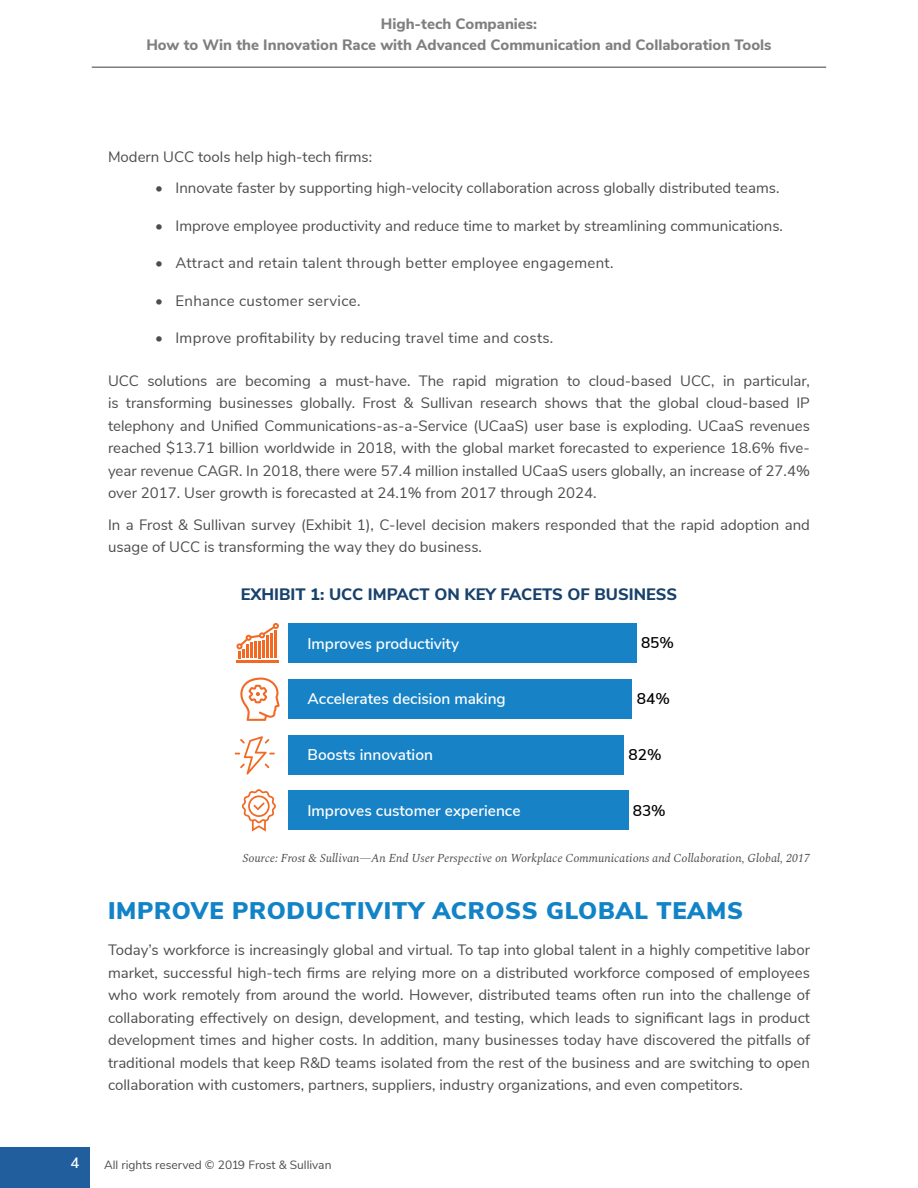
<style>
.page{position:relative;width:918px;height:1188px;background:#fff}
.page>*{position:absolute;margin:0;border:0;box-sizing:border-box;transform-origin:0 0}
.t1{font:900 24px "Nunito Sans";letter-spacing:.03em;color:#1283c6}
.t2{font:800 16.5px "Nunito Sans";color:#18426b}
.t3{font:600 15.45px "Nunito Sans";color:#fff}
.t4{font:600 15.45px "Nunito Sans";color:#000}
.t5{font:15px/22.5px "Nunito Sans";color:#4d4d4f;text-align:justify}
.t6{font:15px "Nunito Sans";letter-spacing:.02em;color:#4d4d4f}
.t7{font:800 15px/21px "Nunito Sans";color:#7f7f7f;text-align:center}
.t8{font:600 15px "Nunito Sans";color:#fff}
.t9{font:italic 12px "Spectral";color:#4d4d4f}
.t10{font:12px "Nunito Sans";color:#4d4d4f}
</style>
<div class="page">
<div style="left:0;top:1147px;width:90px;height:41px;background:#215e9e"></div>
<hr style="left:92px;top:66px;width:734px;height:2px;background:#7f7f7f">
<div style="left:288px;top:791px;width:340px;height:39px;background:#1782c5"></div>
<div style="left:288px;top:735px;width:336px;height:39px;background:#1782c5"></div>
<div style="left:288px;top:679px;width:344px;height:39px;background:#1782c5"></div>
<div style="left:288px;top:623px;width:349px;height:39px;background:#1782c5"></div>
<svg style="left:242px;top:789px;width:34px;height:43px"></svg>
<svg style="left:236px;top:623px;width:43px;height:35px"></svg>
<hr style="left:267px;top:636px;width:2px;height:22px;background:#f16923">
<hr style="left:271px;top:633px;width:2px;height:25px;background:#f16923">
<hr style="left:275px;top:631px;width:2px;height:27px;background:#f16923">
<hr style="left:236px;top:660px;width:43px;height:2px;background:#f16923">
<svg style="left:235px;top:736px;width:40px;height:39px"></svg>
<svg style="left:240px;top:678px;width:40px;height:43px"></svg>
<p class="t7" style="left:146px;top:13px;width:627px">High-tech Companies:<br>How to Win the Innovation Race with Advanced Communication and Collaboration Tools</p>
<p class="t5" style="left:108px;top:144px;width:266px">Modern UCC tools help high-tech firms:</p>
<p class="t5" style="left:155px;top:176px;width:626px">• Innovate faster by supporting high-velocity collaboration across globally distributed teams.</p>
<p class="t5" style="left:155px;top:213px;width:629px">• Improve employee productivity and reduce time to market by streamlining communications.</p>
<p class="t6" style="left:155px;top:252px;width:460px">• Attract and retain talent through better employee engagement.</p>
<p class="t6" style="left:155px;top:290px;width:207px">• Enhance customer service.</p>
<p class="t6" style="left:155px;top:327px;width:400px">• Improve profitability by reducing travel time and costs.</p>
<p class="t5" style="left:108px;top:369px;width:704px">UCC solutions are becoming a must-have. The rapid migration to cloud-based UCC, in particular, is transforming businesses globally. Frost &amp; Sullivan research shows that the global cloud-based IP telephony and Unified Communications-as-a-Service (UCaaS) user base is exploding. UCaaS revenues reached $13.71 billion worldwide in 2018, with the global market forecasted to experience 18.6% five&shy;year revenue CAGR. In 2018, there were 57.4 million installed UCaaS users globally, an increase of 27.4% over 2017. User growth is forecasted at 24.1% from 2017 through 2024.</p>
<p class="t5" style="left:108px;top:513px;width:703px">In a Frost &amp; Sullivan survey (Exhibit 1), C-level decision makers responded that the rapid adoption and usage of UCC is transforming the way they do business.</p>
<p class="t2" style="left:241px;top:582px;width:438px">EXHIBIT 1: UCC IMPACT ON KEY FACETS OF BUSINESS</p>
<p class="t4" style="left:641px;top:631px;width:35px">85%</p>
<p class="t3" style="left:308px;top:632px;width:153px">Improves productivity</p>
<p class="t3" style="left:308px;top:688px;width:200px">Accelerates decision making</p>
<p class="t3" style="left:308px;top:743px;width:127px">Boosts innovation</p>
<p class="t4" style="left:637px;top:688px;width:35px">84%</p>
<p class="t4" style="left:629px;top:743px;width:35px">82%</p>
<p class="t4" style="left:633px;top:800px;width:35px">83%</p>
<p class="t3" style="left:308px;top:800px;width:215px">Improves customer experience</p>
<p class="t9" style="left:243px;top:850px;width:569px">Source: Frost &amp; Sullivan—An End User Perspective on Workplace Communications and Collaboration, Global, 2017</p>
<h1 class="t1" style="left:108px;top:893px;width:637px">IMPROVE PRODUCTIVITY ACROSS GLOBAL TEAMS</h1>
<p class="t5" style="left:108px;top:938px;width:704px">Today’s workforce is increasingly global and virtual. To tap into global talent in a highly competitive labor market, successful high-tech firms are relying more on a distributed workforce composed of employees who work remotely from around the world. However, distributed teams often run into the challenge of collaborating effectively on design, development, and testing, which leads to significant lags in product development times and higher costs. In addition, many businesses today have discovered the pitfalls of traditional models that keep R&amp;D teams isolated from the rest of the business and are switching to open collaboration with customers, partners, suppliers, industry organizations, and even competitors.</p>
<p class="t8" style="left:71px;top:1152px;width:10px">4</p>
<p class="t10" style="left:104px;top:1156px;width:229px">All rights reserved © 2019 Frost &amp; Sullivan</p>
</div>
